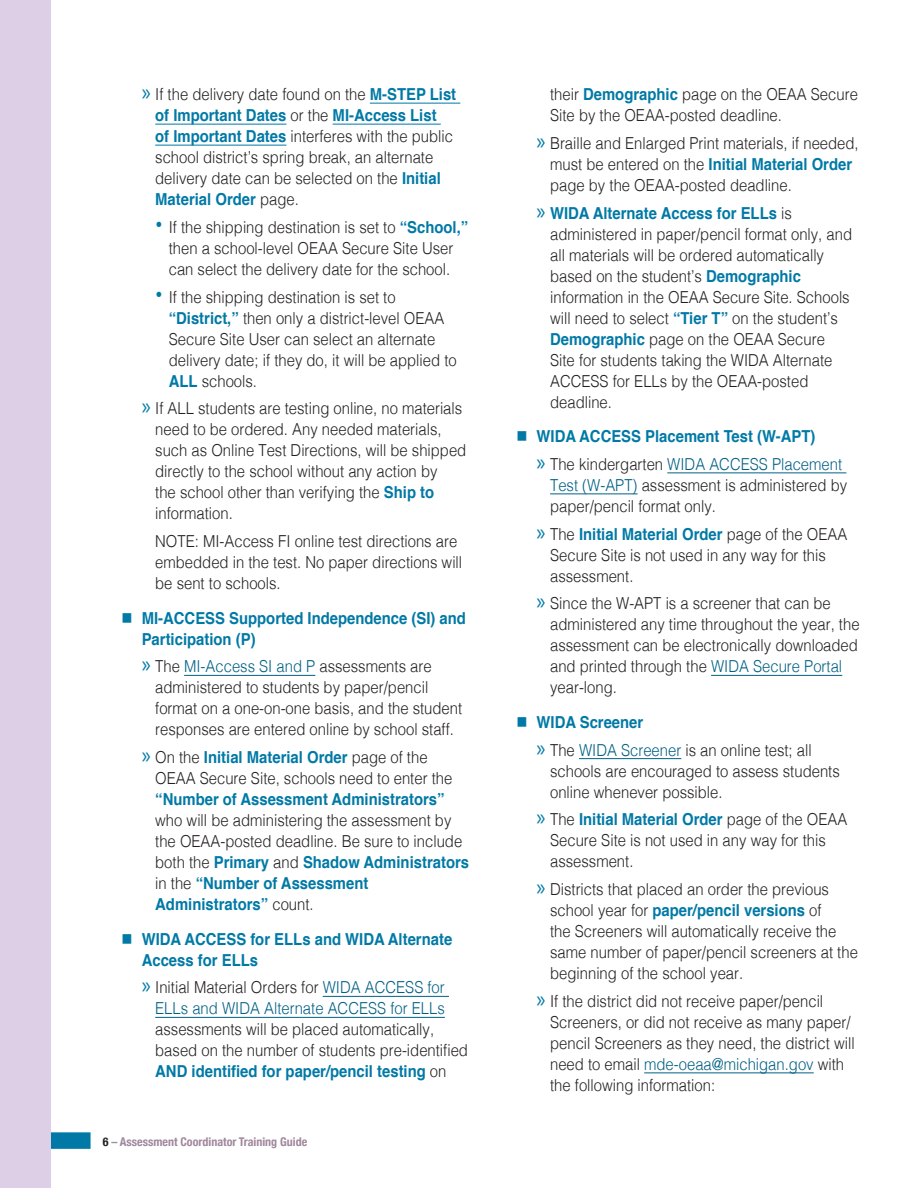
<style>
.page{position:relative;width:918px;height:1188px;background:#fff}
.page>*{position:absolute;margin:0;border:0;box-sizing:border-box;transform-origin:0 0}
.text1{font:300 16.5px/21px "Helvetica";color:#231f20;scale:.9 1}
.t1{font:700 16.5px/21px "Helvetica";color:#0079a6;scale:.9 1}
.t2{font:700 condensed 12px "Helvetica Neue";color:#a0879d}
.s1{font-family:"Myriad Pro";font-weight:400;font-size:24px;color:#0079a6}
.s2{font-weight:700;color:#0079a6}
.s3{font-weight:700;font-size:24px;color:#0079a6}
.s4{color:#006084}
.s5{color:#231f20}
.s6{color:#939598}
</style>
<div class="page">
<div style="left:39px;top:1132px;width:52px;height:17px;background:#0079a6"></div>
<div style="left:0;top:0;width:51px;height:1188px;background:#ddcfe6"></div>
<hr style="left:370px;top:103px;width:90px;height:1px;background:#0079a6">
<hr style="left:155px;top:124px;width:131px;height:1px;background:#0079a6">
<hr style="left:333px;top:124px;width:108px;height:1px;background:#0079a6">
<hr style="left:155px;top:145px;width:131px;height:1px;background:#0079a6">
<hr style="left:184px;top:675px;width:131px;height:1px;background:#006084">
<hr style="left:323px;top:996px;width:126px;height:1px;background:#006084">
<hr style="left:155px;top:1017px;width:290px;height:1px;background:#006084">
<hr style="left:667px;top:472px;width:179px;height:1px;background:#006084">
<hr style="left:550px;top:494px;width:88px;height:1px;background:#006084">
<hr style="left:711px;top:675px;width:131px;height:1px;background:#006084">
<hr style="left:579px;top:758px;width:102px;height:1px;background:#006084">
<hr style="left:644px;top:1072px;width:170px;height:1px;background:#006084">
<p class="text1" style="left:155px;top:83px;width:336px;text-indent:-14px"><span class="s1">»</span> If the delivery date found on the <span class="s2">M-STEP List of Important Dates</span> or the <span class="s2">MI-Access List<br>of Important Dates</span> interferes with the public school district’s spring break, an alternate delivery date can be selected on the <span class="s2">Initial Material Order</span> page.</p>
<p class="text1" style="left:155px;top:215px;width:349px;text-align:center"><span class="s3">•</span> If the shipping destination is set to <span class="s2">“School,” </span>then a school-level OEAA Secure Site User can select the delivery date for the school.</p>
<p class="text1" style="left:169px;top:285px;width:322px;text-indent:-14px"><span class="s3">•</span> If the shipping destination is set to <span class="s2">“District,”</span> then only a district-level OEAA Secure Site User can select an alternate delivery date; if they do, it will be applied to <span class="s2">ALL</span> schools.</p>
<p class="text1" style="left:155px;top:397px;width:347px;text-indent:-14px"><span class="s1">»</span> If ALL students are testing online, no materials need to be ordered. Any needed materials, such as Online Test Directions, will be shipped directly to the school without any action by<br>the school other than verifying the <span class="s2">Ship to </span>information.</p>
<p class="text1" style="left:155px;top:530px;width:343px">NOTE: MI-Access FI online test directions are embedded in the test. No paper directions will be sent to schools.</p>
<p class="t1" style="left:142px;top:608px;width:362px;text-indent:-20px">■ MI-ACCESS Supported Independence (SI) and<br>Participation (P)</p>
<p class="text1" style="left:155px;top:655px;width:343px;text-indent:-14px"><span class="s1">»</span> The <span class="s4">MI-Access SI and P</span> assessments are administered to students by paper/pencil format on a one‑on-one basis, and the student responses are entered online by school staff.</p>
<p class="text1" style="left:155px;top:746px;width:350px;text-indent:-14px"><span class="s1">»</span> On the <span class="s2">Initial Material Order</span> page of the OEAA Secure Site, schools need to enter the <span class="s2">“Number of Assessment Administrators” </span>who will be administering the assessment by the OEAA-posted deadline. Be sure to include both the <span class="s2">Primary</span> and <span class="s2">Shadow Administrators </span>in the <span class="s2">“Number of Assessment Administrators”</span> count.</p>
<p class="t1" style="left:142px;top:929px;width:347px;text-indent:-20px">■ WIDA ACCESS for ELLs and WIDA Alternate<br>Access for ELLs</p>
<p class="text1" style="left:155px;top:976px;width:349px;text-indent:-14px"><span class="s1">»</span> Initial Material Orders for <span class="s4">WIDA ACCESS for ELLs and WIDA Alternate ACCESS for ELLs </span>assessments will be placed automatically, based on the number of students pre-identified <span class="s2">AND identified for paper/pencil testing</span> on</p>
<p class="t2" style="left:103px;top:1132px;width:206px"><span class="s5">6</span> <span class="s6">–</span> Assessment Coordinator Training Guide</p>
<p class="text1" style="left:550px;top:83px;width:344px">their <span class="s2">Demographic</span> page on the OEAA Secure<br>Site by the OEAA‑posted deadline.</p>
<p class="text1" style="left:550px;top:131px;width:344px;text-indent:-14px"><span class="s1">»</span> Braille and Enlarged Print materials, if needed, must be entered on the <span class="s2">Initial Material Order </span>page by the OEAA-posted deadline.</p>
<p class="text1" style="left:550px;top:201px;width:337px;text-indent:-14px"><span class="s1">»</span> <span class="s2">WIDA Alternate Access for ELLs</span> is administered in paper/pencil format only, and all materials will be ordered automatically based on the student’s <span class="s2">Demographic </span>information in the OEAA Secure Site. Schools will need to select <span class="s2">“Tier T”</span> on the student’s <span class="s2">Demographic</span> page on the OEAA Secure Site for students taking the WIDA Alternate ACCESS for ELLs by the OEAA-posted deadline.</p>
<p class="t1" style="left:516px;top:426px;width:334px">■ WIDA ACCESS Placement Test (W-APT)</p>
<p class="text1" style="left:550px;top:452px;width:332px;text-indent:-14px"><span class="s1">»</span> The kindergarten <span class="s4">WIDA ACCESS Placement<br>Test (W-APT)</span> assessment is administered by paper/pencil format only.</p>
<p class="text1" style="left:550px;top:522px;width:332px;text-indent:-14px"><span class="s1">»</span> The <span class="s2">Initial Material Order</span> page of the OEAA<br>Secure Site is not used in any way for this assessment.</p>
<p class="text1" style="left:550px;top:592px;width:345px;text-indent:-14px"><span class="s1">»</span> Since the W-APT is a screener that can be administered any time throughout the year, the assessment can be electronically downloaded and printed through the <span class="s4">WIDA Secure Portal </span>year‑long.</p>
<p class="t1" style="left:516px;top:712px;width:143px">■ WIDA Screener</p>
<p class="text1" style="left:550px;top:738px;width:323px;text-indent:-14px"><span class="s1">»</span> The <span class="s4">WIDA Screener</span> is an online test; all schools are encouraged to assess students online whenever possible.</p>
<p class="text1" style="left:550px;top:808px;width:332px;text-indent:-14px"><span class="s1">»</span> The <span class="s2">Initial Material Order</span> page of the OEAA<br>Secure Site is not used in any way for this assessment.</p>
<p class="text1" style="left:550px;top:878px;width:344px;text-indent:-14px"><span class="s1">»</span> Districts that placed an order the previous school year for <span class="s2">paper/pencil versions</span> of<br>the Screeners will automatically receive the same number of paper/pencil screeners at the beginning of the school year.</p>
<p class="text1" style="left:550px;top:989px;width:340px;text-indent:-13px"><span class="s1">»</span> If the district did not receive paper/pencil Screeners, or did not receive as many paper/ pencil Screeners as they need, the district will need to email <span class="s4">mde-oeaa@michigan.gov</span> with the following information:</p>
</div>
